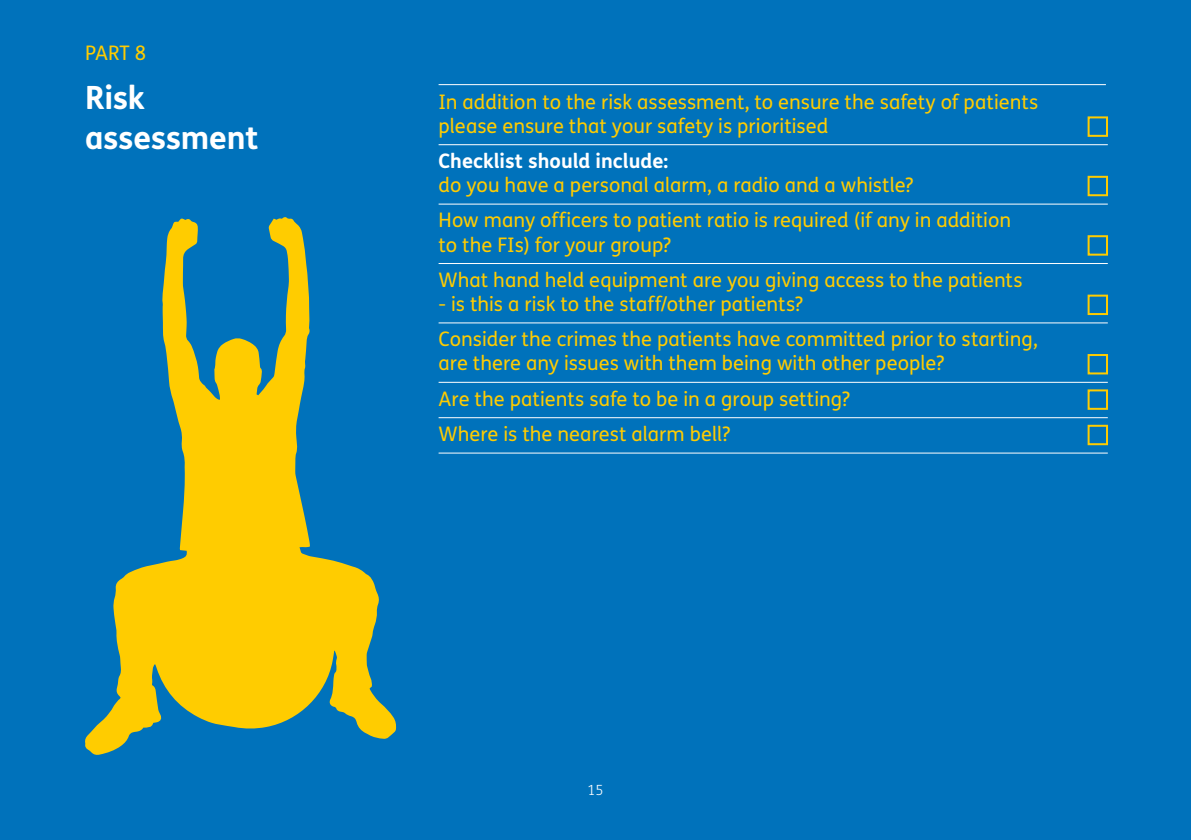
<style>
.page{position:relative;width:1191px;height:840px;background:#fff}
.page>*{position:absolute;margin:0;border:0;box-sizing:border-box;transform-origin:0 0}
.t1{font:700 32px/40px "FS Me Pro";letter-spacing:-.01em;color:#fff}
.t2{font:20px/35.4px "FS Me Pro";color:#fc0}
.t3{font:700 20px "FS Me Pro";color:#fff}
.t4{font:300 14px "FS Me Pro";color:#fff}
</style>
<div class="page">
<div style="left:0;top:0;width:1191px;height:839px;background:#0072bb"></div>
<svg style="left:85px;top:217px;width:311px;height:537px"></svg>
<hr style="left:438px;top:144px;width:669px;height:1px;background:#fff">
<hr style="left:438px;top:203px;width:669px;height:1px;background:#fff">
<hr style="left:438px;top:263px;width:669px;height:1px;background:#fff">
<hr style="left:438px;top:322px;width:669px;height:1px;background:#fff">
<hr style="left:438px;top:381px;width:669px;height:1px;background:#fff">
<hr style="left:438px;top:417px;width:669px;height:1px;background:#fff">
<hr style="left:438px;top:452px;width:669px;height:1px;background:#fff">
<div style="left:1087px;top:116px;width:21px;height:21px;border:2px solid #fc0"></div>
<div style="left:1087px;top:176px;width:21px;height:20px;border:2px solid #fc0"></div>
<div style="left:1087px;top:235px;width:21px;height:20px;border:2px solid #fc0"></div>
<div style="left:1087px;top:294px;width:21px;height:21px;border:2px solid #fc0"></div>
<div style="left:1087px;top:354px;width:21px;height:20px;border:2px solid #fc0"></div>
<div style="left:1087px;top:389px;width:21px;height:20px;border:2px solid #fc0"></div>
<div style="left:1087px;top:424px;width:21px;height:21px;border:2px solid #fc0"></div>
<hr style="left:438px;top:84px;width:668px;height:1px;background:#fff">
<p class="t2" style="left:85px;top:35px;width:63px">PART 8</p>
<h1 class="t1" style="left:85px;top:76px;width:175px">Risk assessment</h1>
<p class="t2" style="left:438px;top:89px;width:601px;line-height:24px">In addition to the risk assessment, to ensure the safety of patients please ensure that your safety is prioritised</p>
<p class="t3" style="left:438px;top:145px;width:231px">Checklist should include:</p>
<p class="t2" style="left:438px;top:167px;width:574px">do you have a personal alarm, a radio and a whistle?<br>How many officers to patient ratio is required (if any in addition</p>
<p class="t2" style="left:438px;top:226px;width:585px">to the FIs) for your group?<br>What hand held equipment are you giving access to the patients</p>
<p class="t2" style="left:438px;top:285px;width:601px">- is this a risk to the staff/other patients?<br>Consider the crimes the patients have committed prior to starting,</p>
<p class="t2" style="left:438px;top:345px;width:507px">are there any issues with them being with other people?<br>Are the patients safe to be in a group setting?<br>Where is the nearest alarm bell?</p>
<p class="t4" style="left:587px;top:780px;width:17px">15</p>
</div>
